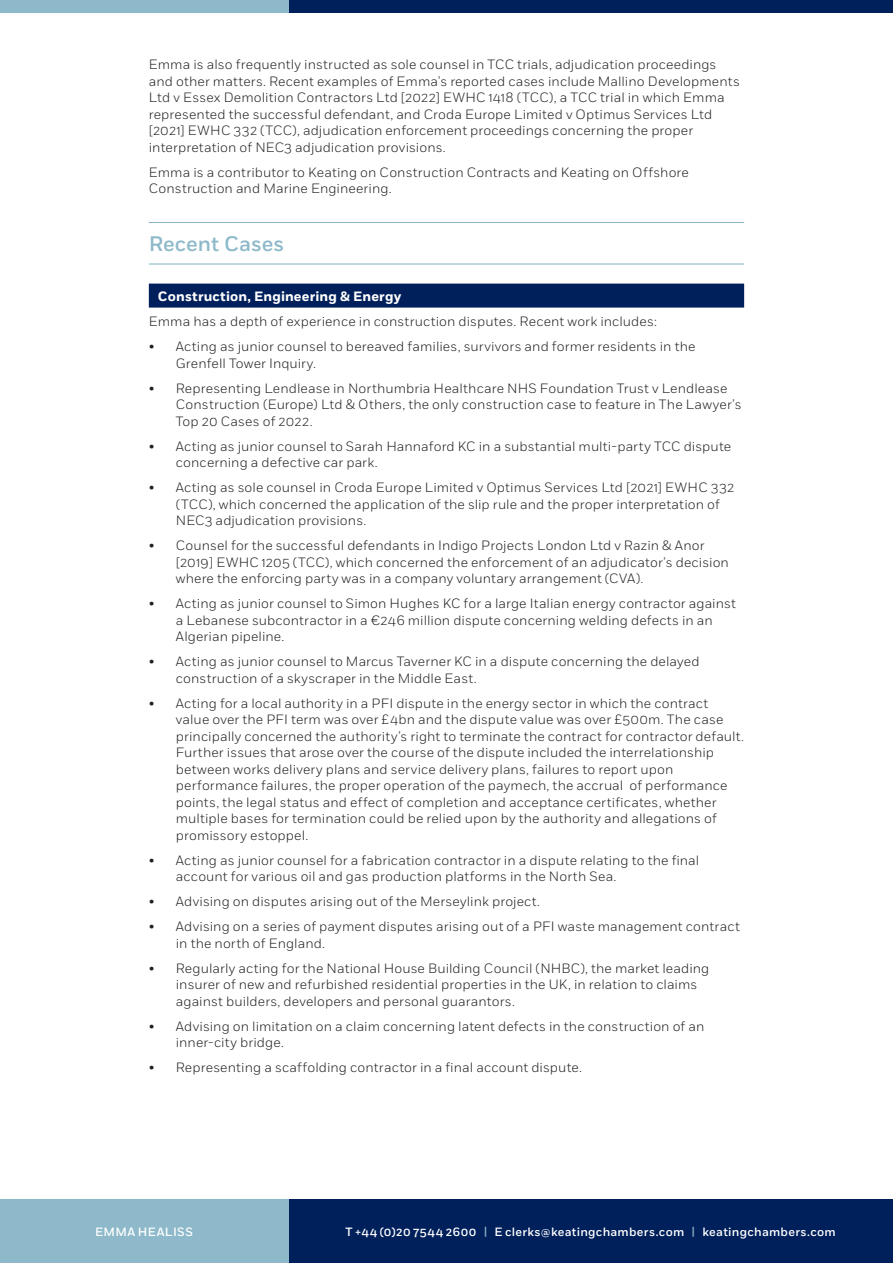
<style>
.page{position:relative;width:893px;height:1263px;background:#fff}
.page>*{position:absolute;margin:0;border:0;box-sizing:border-box;transform-origin:0 0}
.t1{font:500 21px "Fort";color:#8db9ca}
.t2{font:300 13.5px/16.5px "Fort";letter-spacing:.01em;color:#231f20}
.t3{font:700 13.5px "Fort";letter-spacing:.01em;color:#fff}
.t4{font:500 12px "Fort";letter-spacing:.025em;color:#fff}
.s1{color:#8db9ca}
</style>
<div class="page">
<div style="left:288px;top:1199px;width:605px;height:64px;background:#00205b"></div>
<div style="left:0;top:1199px;width:288px;height:64px;background:#8db9ca"></div>
<div style="left:289px;top:0;width:604px;height:13px;background:#00205b"></div>
<div style="left:0;top:0;width:289px;height:13px;background:#8db9ca"></div>
<hr style="left:149px;top:222px;width:595px;height:1px;background:#8db9ca">
<hr style="left:149px;top:263px;width:595px;height:2px;background:#8db9ca">
<div style="left:149px;top:284px;width:595px;height:24px;background:#00205b"></div>
<p class="t2" style="left:149px;top:56px;width:593px">Emma is also frequently instructed as sole counsel in TCC trials, adjudication proceedings and other matters. Recent examples of Emma’s reported cases include Mallino Developments Ltd v Essex Demolition Contractors Ltd [2022] EWHC 1418 (TCC), a TCC trial in which Emma represented the successful defendant, and Croda Europe Limited v Optimus Services Ltd [2021] EWHC 332 (TCC), adjudication enforcement proceedings concerning the proper interpretation of NEC3 adjudication provisions.</p>
<p class="t2" style="left:149px;top:164px;width:542px">Emma is a contributor to Keating on Construction Contracts and Keating on Offshore<br>Construction and Marine Engineering.</p>
<p class="t1" style="left:149px;top:231px;width:137px">Recent Cases</p>
<p class="t3" style="left:158px;top:288px;width:245px">Construction, Engineering &amp; Energy</p>
<p class="t2" style="left:149px;top:313px;width:510px">Emma has a depth of experience in construction disputes. Recent work includes:</p>
<p class="t2" style="left:176px;top:338px;width:521px;text-indent:-27px">• Acting as junior counsel to bereaved families, survivors and former residents in the<br>Grenfell Tower Inquiry.</p>
<p class="t2" style="left:176px;top:380px;width:567px;text-indent:-27px">• Representing Lendlease in Northumbria Healthcare NHS Foundation Trust v Lendlease<br>Construction (Europe) Ltd &amp; Others, the only construction case to feature in The Lawyer’s<br>Top 20 Cases of 2022.</p>
<p class="t2" style="left:176px;top:438px;width:557px;text-indent:-27px">• Acting as junior counsel to Sarah Hannaford KC in a substantial multi-party TCC dispute concerning a defective car park.</p>
<p class="t2" style="left:176px;top:479px;width:560px;text-indent:-27px">• Acting as sole counsel in Croda Europe Limited v Optimus Services Ltd [2021] EWHC 332 (TCC), which concerned the application of the slip rule and the proper interpretation of<br>NEC3 adjudication provisions.</p>
<p class="t2" style="left:176px;top:537px;width:555px;text-indent:-27px">• Counsel for the successful defendants in Indigo Projects London Ltd v Razin &amp; Anor [2019] EWHC 1205 (TCC), which concerned the enforcement of an adjudicator’s decision where the enforcing party was in a company voluntary arrangement (CVA).</p>
<p class="t2" style="left:176px;top:595px;width:562px;text-indent:-27px">• Acting as junior counsel to Simon Hughes KC for a large Italian energy contractor against a Lebanese subcontractor in a €246 million dispute concerning welding defects in an<br>Algerian pipeline.</p>
<p class="t2" style="left:176px;top:653px;width:525px;text-indent:-27px">• Acting as junior counsel to Marcus Taverner KC in a dispute concerning the delayed construction of a skyscraper in the Middle East.</p>
<p class="t2" style="left:176px;top:695px;width:570px;text-indent:-27px">• Acting for a local authority in a PFI dispute in the energy sector in which the contract value over the PFI term was over £4bn and the dispute value was over £500m. The case principally concerned the authority’s right to terminate the contract for contractor default.<br>Further issues that arose over the course of the dispute included the interrelationship between works delivery plans and service delivery plans, failures to report upon performance failures, the proper operation of the paymech, the accrual of performance points, the legal status and effect of completion and acceptance certificates, whether multiple bases for termination could be relied upon by the authority and allegations of promissory estoppel.</p>
<p class="t2" style="left:176px;top:852px;width:525px;text-indent:-27px">• Acting as junior counsel for a fabrication contractor in a dispute relating to the final account for various oil and gas production platforms in the North Sea.</p>
<p class="t2" style="left:149px;top:893px;width:393px">• Advising on disputes arising out of the Merseylink project.</p>
<p class="t2" style="left:176px;top:918px;width:565px;text-indent:-27px">• Advising on a series of payment disputes arising out of a PFI waste management contract in the north of England.</p>
<p class="t2" style="left:176px;top:960px;width:535px;text-indent:-27px">• Regularly acting for the National House Building Council (NHBC), the market leading insurer of new and refurbished residential properties in the UK, in relation to claims against builders, developers and personal guarantors.</p>
<p class="t2" style="left:176px;top:1018px;width:530px;text-indent:-27px">• Advising on limitation on a claim concerning latent defects in the construction of an inner-city bridge.</p>
<p class="t2" style="left:149px;top:1059px;width:435px">• Representing a scaffolding contractor in a final account dispute.</p>
<p class="t4" style="left:95px;top:1224px;width:99px">EMMA HEALISS</p>
<p class="t4" style="left:345px;top:1224px;width:492px">T +44 (0)20 7544 2600 <span class="s1">|</span> E clerks@keatingchambers.com <span class="s1">|</span> keatingchambers.com</p>
</div>
